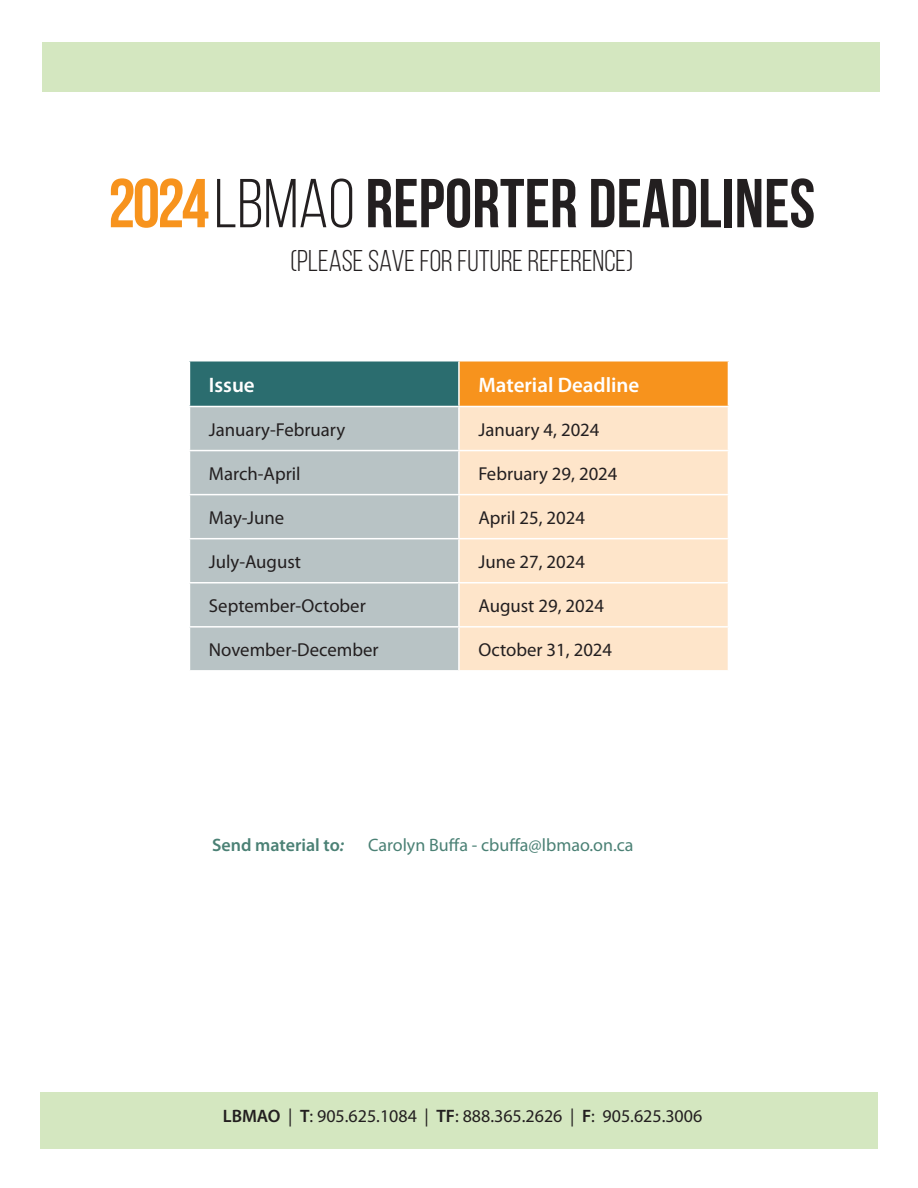
<style>
.page{position:relative;width:918px;height:1188px;background:#fff}
.page>*{position:absolute;margin:0;border:0;box-sizing:border-box;transform-origin:0 0}
.t1{font:700 69px "Bebas Neue";color:#231f20}
.t2{font:30px "Bebas Neue";color:#231f20}
.t3{font:600 21px "Myriad Pro";color:#fff}
.t4{font:18.75px "Myriad Pro";color:#231f20}
.t5{font:18px "Myriad Pro";color:#231f20}
.t6{font:18px "Myriad Pro";color:#4b8175}
.t7{font:600 18px "Myriad Pro";color:#4b8175}
.s1{color:#f7931d}
.s2{font-weight:400}
.s3{font-style:italic}
.s4{font-weight:600}
</style>
<div class="page">
<div style="left:189px;top:361px;width:270px;height:45px;background:#2b6d6f"></div>
<div style="left:459px;top:361px;width:269px;height:45px;background:#f7931d"></div>
<div style="left:190px;top:407px;width:268px;height:263px;background:#b8c3c5"></div>
<div style="left:460px;top:407px;width:268px;height:263px;background:#fee5ca"></div>
<hr style="left:189px;top:360px;width:270px;height:2px;background:#fff">
<hr style="left:189px;top:362px;width:1px;height:44px;background:#fff">
<hr style="left:459px;top:360px;width:270px;height:2px;background:#fff">
<hr style="left:458px;top:362px;width:2px;height:44px;background:#fff">
<hr style="left:189px;top:450px;width:270px;height:1px;background:#fff">
<hr style="left:459px;top:450px;width:270px;height:1px;background:#fff">
<hr style="left:189px;top:494px;width:270px;height:1px;background:#fff">
<hr style="left:459px;top:494px;width:270px;height:1px;background:#fff">
<hr style="left:189px;top:538px;width:270px;height:1px;background:#fff">
<hr style="left:459px;top:538px;width:270px;height:1px;background:#fff">
<hr style="left:189px;top:582px;width:270px;height:2px;background:#fff">
<hr style="left:459px;top:582px;width:270px;height:2px;background:#fff">
<hr style="left:189px;top:626px;width:270px;height:2px;background:#fff">
<hr style="left:459px;top:626px;width:270px;height:2px;background:#fff">
<div style="left:42px;top:42px;width:837px;height:50px;background:#d4e7c0"></div>
<div style="left:40px;top:1093px;width:838px;height:56px;background:#d4e7c0"></div>
<h1 class="t1" style="left:108px;top:166px;width:709px"><span class="s1">2024</span><span class="s2">LBMAO</span> REPORTER DEADLINES</h1>
<h2 class="t2" style="left:290px;top:244px;width:344px">(PLEASE SAVE FOR FUTURE REFERENCE)</h2>
<p class="t3" style="left:209px;top:371px;width:47px">Issue</p>
<p class="t3" style="left:478px;top:371px;width:163px">Material Deadline</p>
<p class="t4" style="left:209px;top:418px;width:138px">January-February</p>
<p class="t4" style="left:478px;top:418px;width:123px">January 4, 2024</p>
<p class="t4" style="left:209px;top:462px;width:93px">March-April</p>
<p class="t4" style="left:478px;top:462px;width:141px">February 29, 2024</p>
<p class="t4" style="left:209px;top:506px;width:77px">May-June</p>
<p class="t4" style="left:478px;top:506px;width:108px">April 25, 2024</p>
<p class="t4" style="left:209px;top:550px;width:94px">July-August</p>
<p class="t4" style="left:478px;top:550px;width:108px">June 27, 2024</p>
<p class="t4" style="left:209px;top:594px;width:158px">September-October</p>
<p class="t4" style="left:478px;top:594px;width:127px">August 29, 2024</p>
<p class="t4" style="left:209px;top:638px;width:171px">November-December</p>
<p class="t4" style="left:478px;top:638px;width:135px">October 31, 2024</p>
<p class="t7" style="left:212px;top:834px;width:134px">Send material to<span class="s3">:</span></p>
<p class="t6" style="left:368px;top:834px;width:267px">Carolyn Buffa - cbuffa@lbmao.on.ca</p>
<p class="t5" style="left:223px;top:1105px;width:481px"><span class="s4">LBMAO</span> | <span class="s4">T</span>: 905.625.1084 | <span class="s4">TF</span>: 888.365.2626 | <span class="s4">F</span>: 905.625.3006</p>
</div>
